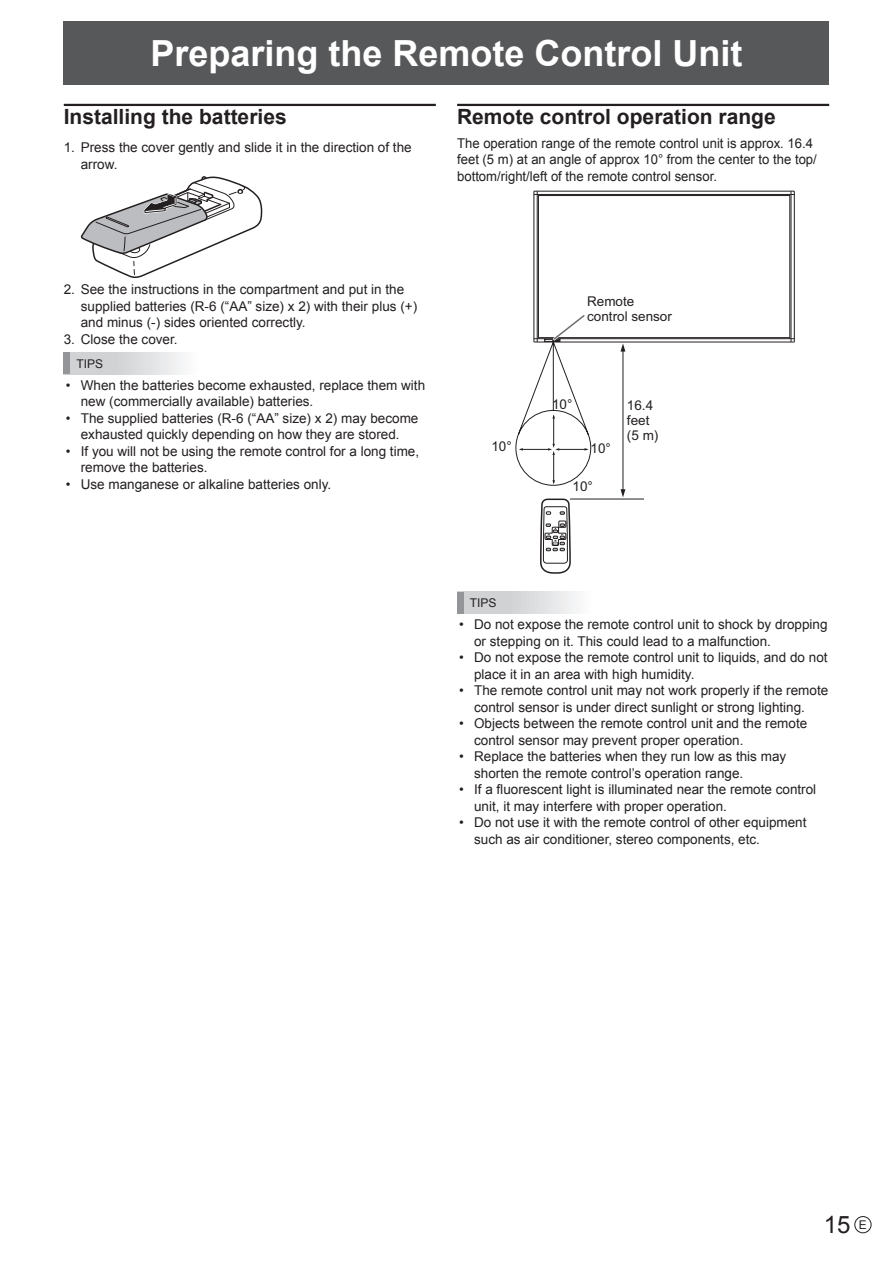
<style>
.page{position:relative;width:893px;height:1263px;background:#fff}
.page>*{position:absolute;margin:0;border:0;box-sizing:border-box;transform-origin:0 0}
.t1{font:700 36px "Arial";color:#fff}
.t2{font:24px "Arial";color:#231f20}
.t3{font:700 21px "Arial";color:#231f20}
.t4{font:13.5px/16.5px "Arial";color:#231f20}
.t5{font:12px "Arial";color:#231f20}
.s1{font-size:12px}
</style>
<div class="page">
<div style="left:64px;top:21px;width:765px;height:64px;background:#57585a"></div>
<div style="left:854px;top:1216px;width:17px;height:17px;border:1px solid #231f20;border-radius:50%"></div>
<hr style="left:64px;top:104px;width:372px;height:2px;background:#231f20">
<svg style="left:81px;top:176px;width:181px;height:102px"></svg>
<div style="left:64px;top:353px;width:212px;height:21px;background:linear-gradient(to right,#c9cacd,#fff)"></div>
<div style="left:64px;top:353px;width:6px;height:21px;background:#939598"></div>
<hr style="left:457px;top:104px;width:372px;height:2px;background:#231f20">
<div style="left:534px;top:191px;width:261px;height:151px;border:1px solid #231f20"></div>
<hr style="left:534px;top:338px;width:260px;height:1px;background:#231f20">
<hr style="left:534px;top:194px;width:260px;height:1px;background:#231f20">
<div style="left:538px;top:195px;width:252px;height:143px;border:1px solid #231f20"></div>
<hr style="left:537px;top:191px;width:1px;height:151px;background:#231f20">
<hr style="left:791px;top:191px;width:1px;height:151px;background:#231f20">
<svg style="left:620px;top:343px;width:5px;height:9px"></svg>
<svg style="left:620px;top:489px;width:5px;height:8px"></svg>
<hr style="left:570px;top:499px;width:74px;height:1px;background:#231f20">
<hr style="left:623px;top:348px;width:1px;height:143px;background:#231f20">
<svg style="left:515px;top:312px;width:76px;height:262px"></svg>
<div style="left:457px;top:592px;width:213px;height:21px;background:linear-gradient(to right,#c7c8ca,#fff)"></div>
<div style="left:457px;top:592px;width:6px;height:21px;background:#939598"></div>
<h1 class="t1" style="left:150px;top:29px;width:594px">Preparing the Remote Control Unit</h1>
<h3 class="t3" style="left:64px;top:103px;width:224px">Installing the batteries</h3>
<p class="t4" style="left:81px;top:139px;width:332px;text-indent:-17px">1. Press the cover gently and slide it in the direction of the arrow.</p>
<h3 class="t3" style="left:457px;top:103px;width:320px">Remote control operation range</h3>
<p class="t4" style="left:457px;top:135px;width:361px">The operation range of the remote control unit is approx. 16.4 feet (5 m) at an angle of approx 10° from the center to the top/ bottom/right/left of the remote control sensor.</p>
<p class="t4" style="left:81px;top:282px;width:338px;text-indent:-17px">2. See the instructions in the compartment and put in the supplied batteries (R-6 (“AA” size) x 2) with their plus (+) and minus (-) sides oriented correctly.</p>
<p class="t4" style="left:64px;top:331px;width:115px">3. Close the cover.</p>
<p class="t5" style="left:77px;top:356px;width:28px">TIPS</p>
<p class="t4" style="left:81px;top:377px;width:346px;text-indent:-15px">• When the batteries become exhausted, replace them with new (commercially available) batteries.</p>
<p class="t4" style="left:66px;top:410px;width:354px;text-align:center">• The supplied batteries (R-6 (“AA” size) x 2) may become exhausted quickly depending on how they are stored.</p>
<p class="t4" style="left:81px;top:443px;width:340px;text-indent:-15px">• If you will not be using the remote control for a long time, remove the batteries.</p>
<p class="t4" style="left:66px;top:476px;width:267px">• Use manganese or alkaline batteries only.</p>
<p class="t4" style="left:491px;top:438px;width:22px">10°</p>
<p class="t4" style="left:587px;top:294px;width:86px;line-height:15px">Remote control sensor</p>
<p class="t4" style="left:552px;top:396px;width:22px">10°</p>
<p class="t4" style="left:590px;top:440px;width:22px">10°</p>
<p class="t4" style="left:572px;top:478px;width:22px">10°</p>
<p class="t4" style="left:627px;top:398px;width:33px;line-height:15px">16.4 feet (5 m)</p>
<p class="t5" style="left:470px;top:595px;width:28px">TIPS</p>
<p class="t4" style="left:474px;top:616px;width:355px;text-indent:-15px">• Do not expose the remote control unit to shock by dropping or stepping on it. This could lead to a malfunction.</p>
<p class="t4" style="left:474px;top:649px;width:355px;text-indent:-15px">• Do not expose the remote control unit to liquids, and do not place it in an area with high humidity.</p>
<p class="t4" style="left:474px;top:682px;width:356px;text-indent:-15px">• The remote control unit may not work properly if the remote control sensor is under direct sunlight or strong lighting.</p>
<p class="t4" style="left:474px;top:715px;width:335px;text-indent:-15px">• Objects between the remote control unit and the remote control sensor may prevent proper operation.</p>
<p class="t4" style="left:474px;top:748px;width:314px;text-indent:-15px">• Replace the batteries when they run low as this may shorten the remote control’s operation range.</p>
<p class="t4" style="left:474px;top:781px;width:344px;text-indent:-15px">• If a fluorescent light is illuminated near the remote control unit, it may interfere with proper operation.</p>
<p class="t4" style="left:474px;top:814px;width:334px;text-indent:-15px">• Do not use it with the remote control of other equipment such as air conditioner, stereo components, etc.</p>
<h2 class="t2" style="left:824px;top:1208px;width:44px">15 <span class="s1">E</span></h2>
</div>
